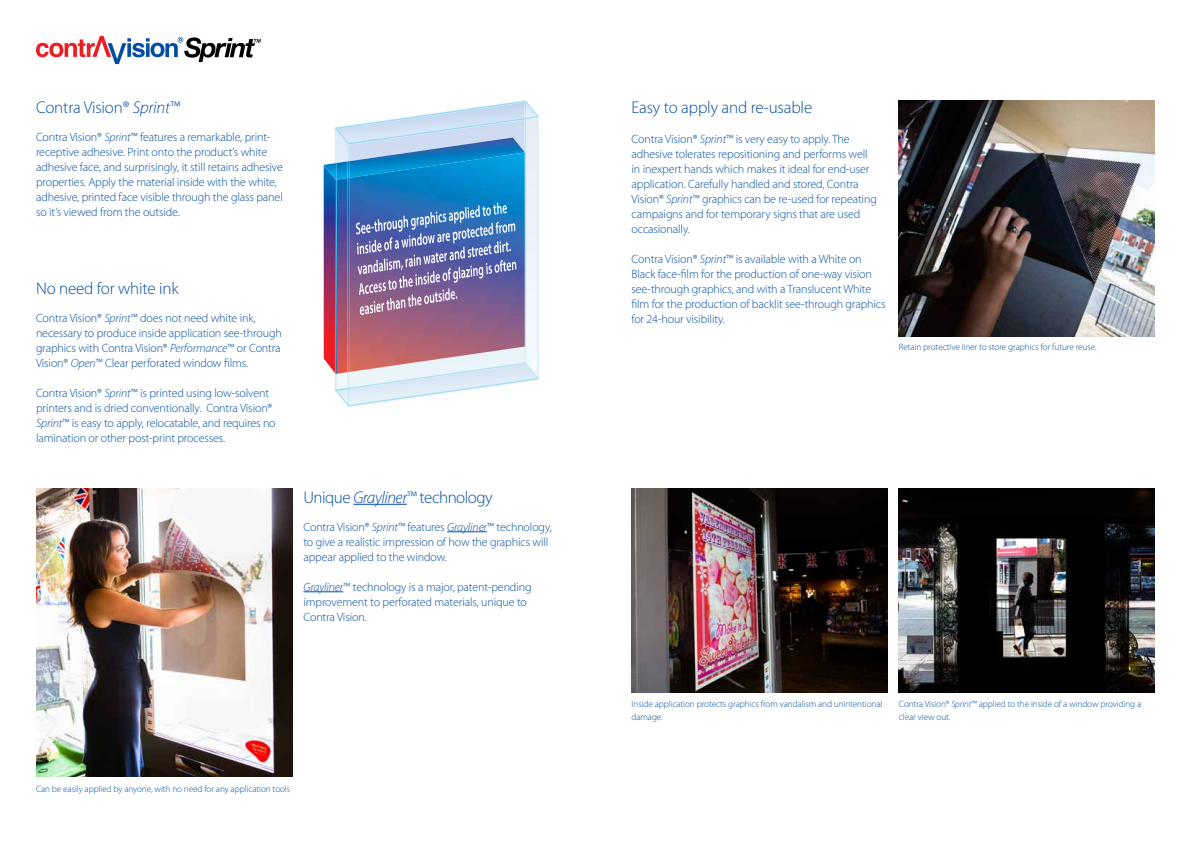
<style>
.page{position:relative;width:1191px;height:842px;background:#fff}
.page>*{position:absolute;margin:0;border:0;box-sizing:border-box;transform-origin:0 0}
.t1{font:300 17px "Myriad Pro";letter-spacing:-.01em;color:#034ea2}
.t2{font:300 17px "Myriad Pro";letter-spacing:-.03em;color:#034ea2}
.t3{font:300 12px/15px "Myriad Pro";letter-spacing:-.01em;color:#034ea2}
.t4{font:300 9.2px/13px "Myriad Pro";letter-spacing:-.01em;color:#034ea2}
.s1{font-style:italic}
</style>
<div class="page">
<svg style="left:36px;top:36px;width:225px;height:28px"></svg>
<img style="left:36px;top:488px;width:256px;height:288px">
<img style="left:899px;top:100px;width:256px;height:237px">
<img style="left:631px;top:488px;width:256px;height:204px">
<svg style="left:323px;top:101px;width:216px;height:305px;background:#919ec2"></svg>
<hr style="left:353px;top:504px;width:54px;height:1px;background:#034ea2">
<hr style="left:447px;top:531px;width:40px;height:1px;background:#034ea2">
<hr style="left:303px;top:591px;width:40px;height:1px;background:#034ea2">
<img style="left:899px;top:488px;width:256px;height:204px">
<h1 class="t1" style="left:36px;top:97px;width:146px">Contra Vision® <span class="s1">Sprint</span>™</h1>
<p class="t3" style="left:36px;top:129px;width:248px">Contra Vision® <span class="s1">Sprint</span>™ features a remarkable, print&shy;receptive adhesive. Print onto the product’s white adhesive face, and surprisingly, it still retains adhesive properties. Apply the material inside with the white, adhesive, printed face visible through the glass panel so it’s viewed from the outside.</p>
<h1 class="t1" style="left:36px;top:278px;width:144px">No need for white ink</h1>
<p class="t3" style="left:36px;top:310px;width:247px">Contra Vision® <span class="s1">Sprint</span>™ does not need white ink, necessary to produce inside application see-through graphics with Contra Vision® <span class="s1">Performance</span>™ or Contra Vision® <span class="s1">Open</span>™ Clear perforated window films.</p>
<p class="t3" style="left:36px;top:385px;width:241px">Contra Vision® <span class="s1">Sprint</span>™ is printed using low-solvent printers and is dried conventionally. Contra Vision® <span class="s1">Sprint</span>™ is easy to apply, relocatable, and requires no lamination or other post-print processes.</p>
<h1 class="t2" style="left:303px;top:487px;width:191px">Unique <span class="s1">Grayliner</span>™ technology</h1>
<p class="t3" style="left:303px;top:519px;width:250px">Contra Vision® <span class="s1">Sprint</span>™ features <span class="s1">Grayliner</span>™ technology, to give a realistic impression of how the graphics will appear applied to the window.</p>
<p class="t3" style="left:303px;top:579px;width:230px"><span class="s1">Grayliner</span>™ technology is a major, patent-pending improvement to perforated materials, unique to<br>Contra Vision.</p>
<p class="t4" style="left:36px;top:782px;width:256px">Can be easily applied by anyone, with no need for any application tools</p>
<h1 class="t1" style="left:631px;top:97px;width:182px">Easy to apply and re-usable</h1>
<p class="t3" style="left:631px;top:131px;width:247px">Contra Vision® <span class="s1">Sprint</span>™ is very easy to apply. The adhesive tolerates repositioning and performs well in inexpert hands which makes it ideal for end-user application. Carefully handled and stored, Contra Vision® <span class="s1">Sprint</span>™ graphics can be re-used for repeating campaigns and for temporary signs that are used occasionally.</p>
<p class="t3" style="left:631px;top:251px;width:256px">Contra Vision® <span class="s1">Sprint</span>™ is available with a White on Black face-film for the production of one-way vision see-through graphics, and with a Translucent White film for the production of backlit see-through graphics for 24-hour visibility.</p>
<p class="t4" style="left:899px;top:340px;width:199px">Retain protective liner to store graphics for future reuse.</p>
<p class="t4" style="left:631px;top:697px;width:252px">Inside application protects graphics from vandalism and unintentional damage.</p>
<p class="t4" style="left:899px;top:697px;width:244px">Contra Vision® <span class="s1">Sprint</span>™ applied to the inside of a window providing a clear view out.</p>
</div>
